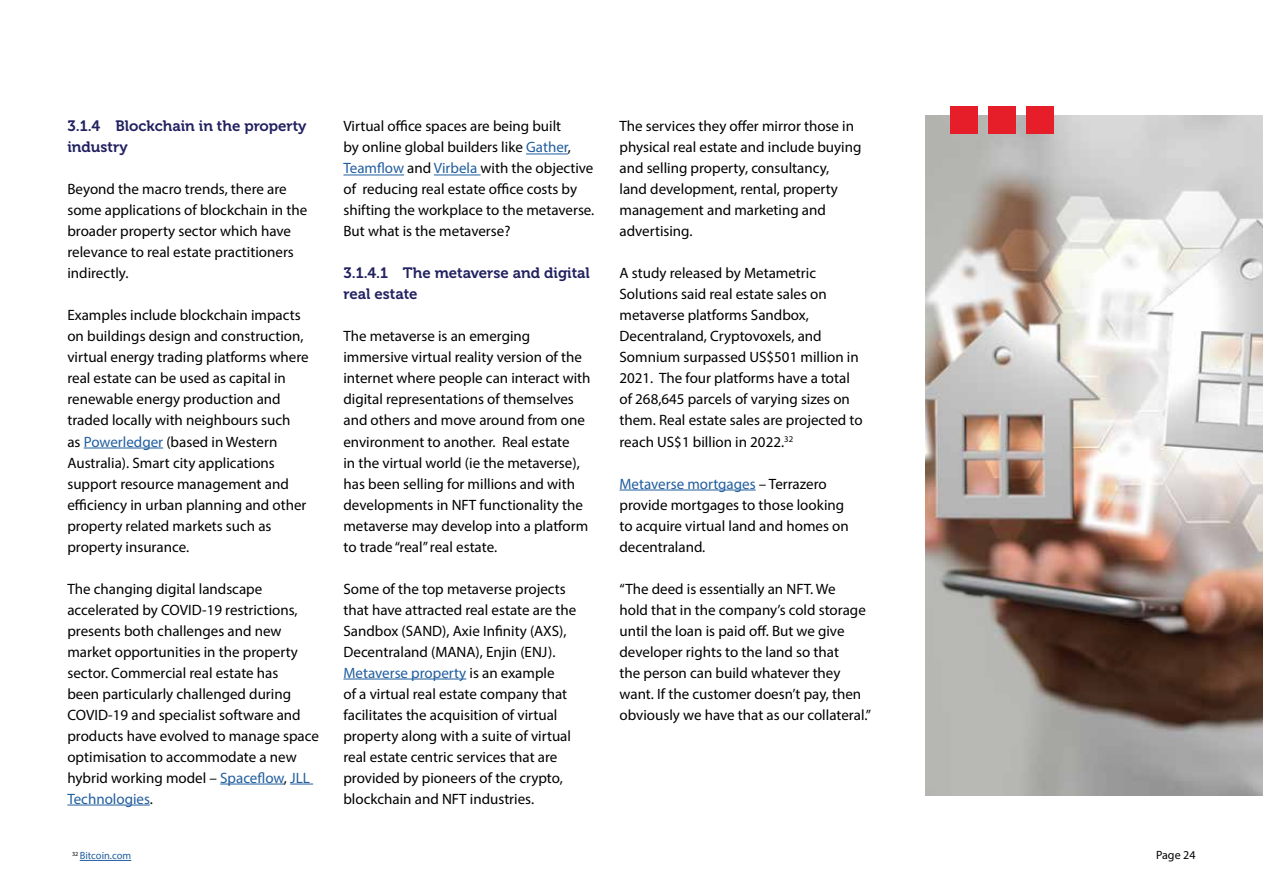
<style>
.page{position:relative;width:1263px;height:893px;background:#fff}
.page>*{position:absolute;margin:0;border:0;box-sizing:border-box;transform-origin:0 0}
.t1{font:15px/21px "Myriad Pro";color:#000}
.t2{font:15px/21px "Museo 700";color:#222160}
.t3{font:12px "Myriad Pro";color:#000}
.t4{font:10.5px "Myriad Pro";color:#215e9e}
.s1{color:#215e9e}
</style>
<div class="page">
<hr style="left:84px;top:448px;width:79px;height:1px;background:#215e9e">
<hr style="left:220px;top:784px;width:64px;height:1px;background:#215e9e">
<svg style="left:290px;top:784px;width:23px;height:1px"></svg>
<hr style="left:67px;top:805px;width:83px;height:1px;background:#215e9e">
<hr style="left:526px;top:154px;width:42px;height:1px;background:#215e9e">
<hr style="left:343px;top:175px;width:61px;height:1px;background:#215e9e">
<hr style="left:434px;top:175px;width:47px;height:1px;background:#215e9e">
<hr style="left:343px;top:679px;width:123px;height:1px;background:#215e9e">
<hr style="left:619px;top:490px;width:137px;height:1px;background:#215e9e">
<img style="left:925px;top:116px;width:338px;height:680px">
<div style="left:1026px;top:106px;width:27px;height:27px;background:#e61e2a"></div>
<div style="left:988px;top:106px;width:27px;height:27px;background:#e61e2a"></div>
<div style="left:950px;top:106px;width:28px;height:27px;background:#e61e2a"></div>
<hr style="left:80px;top:860px;width:51px;height:1px;background:#215e9e">
<p class="t2" style="left:67px;top:116px;width:241px">3.1.4 Blockchain in the property industry</p>
<p class="t1" style="left:67px;top:179px;width:241px">Beyond the macro trends, there are some applications of blockchain in the broader property sector which have relevance to real estate practitioners indirectly.</p>
<p class="t1" style="left:67px;top:305px;width:243px">Examples include blockchain impacts on buildings design and construction, virtual energy trading platforms where real estate can be used as capital in renewable energy production and traded locally with neighbours such<br>as <span class="s1">Powerledger</span> (based in Western Australia). Smart city applications support resource management and efficiency in urban planning and other property related markets such as property insurance.</p>
<p class="t1" style="left:67px;top:578px;width:253px">The changing digital landscape accelerated by COVID-19 restrictions, presents both challenges and new market opportunities in the property sector. Commercial real estate has<br>been particularly challenged during COVID-19 and specialist software and products have evolved to manage space optimisation to accommodate a new hybrid working model – <span class="s1">Spaceflow</span>, <span class="s1">JLL Technologies</span>.</p>
<p class="t4" style="left:72px;top:849px;width:61px"><sup>32</sup> Bitcoin.com</p>
<p class="t1" style="left:343px;top:116px;width:252px">Virtual office spaces are being built<br>by online global builders like <span class="s1">Gather</span>, <span class="s1">Teamflow</span> and <span class="s1">Virbela</span> with the objective of reducing real estate office costs by shifting the workplace to the metaverse.<br>But what is the metaverse?</p>
<p class="t2" style="left:343px;top:263px;width:248px">3.1.4.1 The metaverse and digital real estate</p>
<p class="t1" style="left:343px;top:326px;width:249px">The metaverse is an emerging immersive virtual reality version of the internet where people can interact with digital representations of themselves and others and move around from one environment to another. Real estate<br>in the virtual world (ie the metaverse), has been selling for millions and with developments in NFT functionality the metaverse may develop into a platform to trade “real” real estate.</p>
<p class="t1" style="left:343px;top:578px;width:234px">Some of the top metaverse projects that have attracted real estate are the Sandbox (SAND), Axie Infinity (AXS), Decentraland (MANA), Enjin (ENJ).<br><span class="s1">Metaverse property</span> is an example<br>of a virtual real estate company that facilitates the acquisition of virtual property along with a suite of virtual real estate centric services that are provided by pioneers of the crypto, blockchain and NFT industries.</p>
<p class="t1" style="left:619px;top:116px;width:243px">The services they offer mirror those in physical real estate and include buying and selling property, consultancy,<br>land development, rental, property management and marketing and advertising.</p>
<p class="t1" style="left:619px;top:263px;width:245px">A study released by Metametric Solutions said real estate sales on metaverse platforms Sandbox, Decentraland, Cryptovoxels, and Somnium surpassed US$501 million in 2021. The four platforms have a total of 268,645 parcels of varying sizes on them. Real estate sales are projected to reach US$1 billion in 2022.<sup>32</sup></p>
<p class="t1" style="left:619px;top:473px;width:231px"><span class="s1">Metaverse mortgages</span> – Terrazero provide mortgages to those looking to acquire virtual land and homes on decentraland.</p>
<p class="t1" style="left:619px;top:578px;width:253px">“The deed is essentially an NFT. We<br>hold that in the company’s cold storage until the loan is paid off. But we give developer rights to the land so that<br>the person can build whatever they want. If the customer doesn’t pay, then obviously we have that as our collateral.”</p>
<p class="t3" style="left:1156px;top:848px;width:41px">Page 24</p>
</div>
